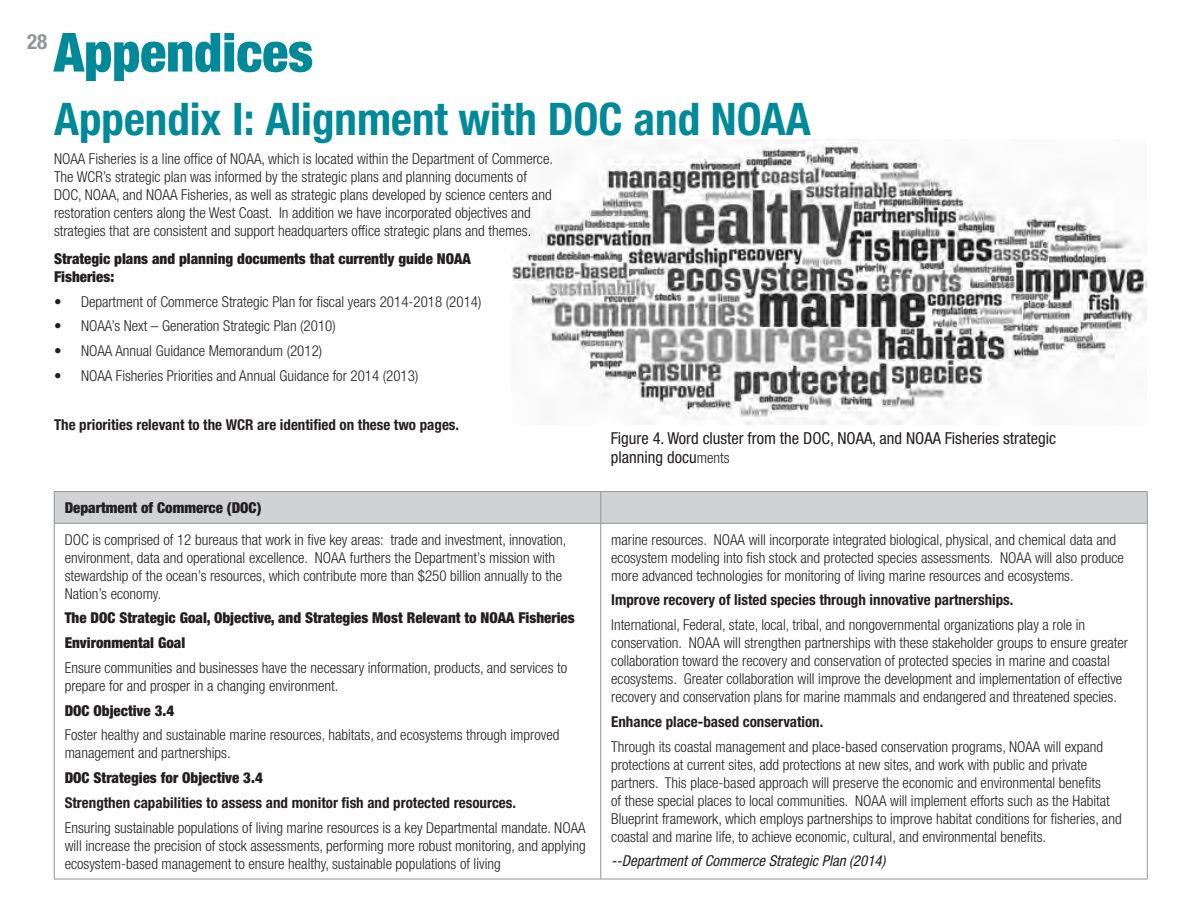
<style>
.page{position:relative;width:1188px;height:918px;background:#fff}
.page>*{position:absolute;margin:0;border:0;box-sizing:border-box;transform-origin:0 0}
.t1{font:900 condensed 54px "Helvetica Neue LT Std";color:#008998}
.t2{font:700 condensed 45px "Helvetica Neue LT Std";color:#008998}
.t3{font:700 condensed 21px "Helvetica Neue LT Std";color:#939598}
.compressed_bullets{font:condensed 16.5px/19.8px "Helvetica Neue LT Std";color:#231f20}
.t4{font:300 condensed 15px/18px "Helvetica Neue LT Std";color:#231f20}
.t5{font:900 condensed 15px/18px "Helvetica Neue LT Std";color:#231f20}
.t6{font:700 condensed 15px "Helvetica Neue LT Std";color:#231f20}
.t7{font:italic condensed 15px "Helvetica Neue LT Std";color:#231f20}
.s1{font-weight:300;font-size:15px}
</style>
<div class="page">
<img style="left:511px;top:140px;width:636px;height:284px">
<div style="left:55px;top:492px;width:1092px;height:31px;background:#d1d2d4"></div>
<hr style="left:54px;top:491px;width:547px;height:1px;background:#939598">
<hr style="left:54px;top:492px;width:1px;height:31px;background:#939598">
<hr style="left:601px;top:491px;width:547px;height:1px;background:#939598">
<hr style="left:600px;top:492px;width:1px;height:31px;background:#939598">
<hr style="left:1147px;top:492px;width:1px;height:31px;background:#939598">
<hr style="left:54px;top:523px;width:547px;height:1px;background:#939598">
<hr style="left:54px;top:523px;width:1px;height:356px;background:#939598">
<hr style="left:601px;top:523px;width:547px;height:1px;background:#939598">
<hr style="left:600px;top:523px;width:1px;height:356px;background:#939598">
<hr style="left:1147px;top:523px;width:1px;height:356px;background:#939598">
<hr style="left:54px;top:879px;width:547px;height:1px;background:#939598">
<hr style="left:601px;top:879px;width:547px;height:1px;background:#939598">
<h3 class="t3" style="left:27px;top:29px;width:22px">28</h3>
<p class="t1" style="left:54px;top:19px;width:261px">Appendices</p>
<p class="t2" style="left:54px;top:92px;width:758px">Appendix I: Alignment with DOC and NOAA</p>
<p class="t4" style="left:54px;top:149px;width:501px">NOAA Fisheries is a line office of NOAA, which is located within the Department of Commerce.<br>The WCR’s strategic plan was informed by the strategic plans and planning documents of DOC, NOAA, and NOAA Fisheries, as well as strategic plans developed by science centers and restoration centers along the West Coast. In addition we have incorporated objectives and strategies that are consistent and support headquarters office strategic plans and themes.</p>
<p class="t5" style="left:54px;top:249px;width:418px">Strategic plans and planning documents that currently guide NOAA<br>Fisheries:</p>
<p class="t4" style="left:54px;top:292px;width:429px">• Department of Commerce Strategic Plan for fiscal years 2014-2018 (2014)</p>
<p class="t4" style="left:54px;top:317px;width:283px">• NOAA’s Next – Generation Strategic Plan (2010)</p>
<p class="t4" style="left:54px;top:342px;width:270px">• NOAA Annual Guidance Memorandum (2012)</p>
<p class="t4" style="left:54px;top:366px;width:366px">• NOAA Fisheries Priorities and Annual Guidance for 2014 (2013)</p>
<p class="t6" style="left:54px;top:416px;width:407px">The priorities relevant to the WCR are identified on these two pages.</p>
<p class="compressed_bullets" style="left:611px;top:428px;width:447px">Figure 4. Word cluster from the DOC, NOAA, and NOAA Fisheries strategic planning docu<span class="s1">ments</span></p>
<p class="t5" style="left:65px;top:498px;width:198px">Department of Commerce (DOC)</p>
<p class="t4" style="left:65px;top:530px;width:503px">DOC is comprised of 12 bureaus that work in five key areas: trade and investment, innovation, environment, data and operational excellence. NOAA furthers the Department’s mission with stewardship of the ocean’s resources, which contribute more than $250 billion annually to the Nation’s economy.</p>
<p class="t5" style="left:65px;top:609px;width:512px">The DOC Strategic Goal, Objective, and Strategies Most Relevant to NOAA Fisheries</p>
<p class="t5" style="left:65px;top:633px;width:122px">Environmental Goal</p>
<p class="t4" style="left:65px;top:658px;width:504px">Ensure communities and businesses have the necessary information, products, and services to prepare for and prosper in a changing environment.</p>
<p class="t5" style="left:65px;top:701px;width:111px">DOC Objective 3.4</p>
<p class="t4" style="left:65px;top:726px;width:496px">Foster healthy and sustainable marine resources, habitats, and ecosystems through improved management and partnerships.</p>
<p class="t5" style="left:65px;top:768px;width:200px">DOC Strategies for Objective 3.4</p>
<p class="t6" style="left:65px;top:793px;width:453px">Strengthen capabilities to assess and monitor fish and protected resources.</p>
<p class="t4" style="left:65px;top:818px;width:523px;text-align:justify">Ensuring sustainable populations of living marine resources is a key Departmental mandate. NOAA will increase the precision of stock assessments, performing more robust monitoring, and applying ecosystem-based management to ensure healthy, sustainable populations of living</p>
<p class="t4" style="left:611px;top:530px;width:514px">marine resources. NOAA will incorporate integrated biological, physical, and chemical data and ecosystem modeling into fish stock and protected species assessments. NOAA will also produce more advanced technologies for monitoring of living marine resources and ecosystems.</p>
<p class="t6" style="left:611px;top:591px;width:404px">Improve recovery of listed species through innovative partnerships.</p>
<p class="t4" style="left:611px;top:616px;width:518px">International, Federal, state, local, tribal, and nongovernmental organizations play a role in conservation. NOAA will strengthen partnerships with these stakeholder groups to ensure greater collaboration toward the recovery and conservation of protected species in marine and coastal ecosystems. Greater collaboration will improve the development and implementation of effective recovery and conservation plans for marine mammals and endangered and threatened species.</p>
<p class="t6" style="left:611px;top:712px;width:214px">Enhance place-based conservation.</p>
<p class="t4" style="left:611px;top:737px;width:512px">Through its coastal management and place-based conservation programs, NOAA will expand protections at current sites, add protections at new sites, and work with public and private partners. This place-based approach will preserve the economic and environmental benefits<br>of these special places to local communities. NOAA will implement efforts such as the Habitat Blueprint framework, which employs partnerships to improve habitat conditions for fisheries, and coastal and marine life, to achieve economic, cultural, and environmental benefits.</p>
<p class="t7" style="left:611px;top:852px;width:276px">--Department of Commerce Strategic Plan (2014)</p>
</div>
